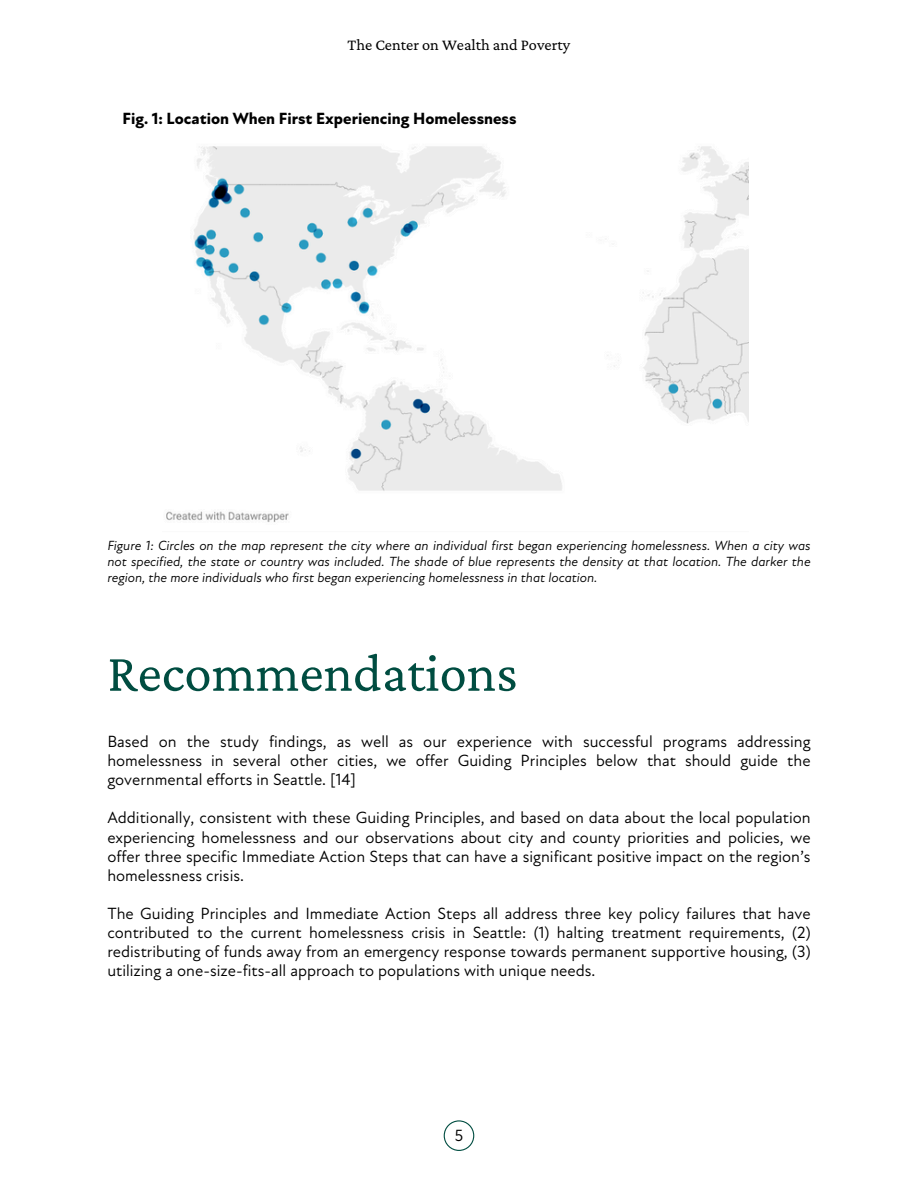
<style>
.page{position:relative;width:918px;height:1188px;background:#fff}
.page>*{position:absolute;margin:0;border:0;box-sizing:border-box;transform-origin:0 0}
.t1{font:54.75px "Crimson Pro";color:#004d41}
.t2{font:16.5px/19.2px "New Atten";color:#000;text-align:justify}
.t3{font:800 16.5px "New Atten";color:#000}
.t4{font:16.2px "Crimson Pro";color:#000}
.t5{font:italic 13.5px/15.8px "New Atten";color:#000;text-align:justify}
</style>
<div class="page">
<img style="left:166px;top:146px;width:583px;height:376px">
<svg style="left:444px;top:1120px;width:30px;height:31px"></svg>
<p class="t4" style="left:348px;top:35px;width:224px">The Center on Wealth and Poverty</p>
<h2 class="t3" style="left:123px;top:109px;width:396px">Fig. 1: Location When First Experiencing Homelessness</h2>
<p class="t5" style="left:107px;top:538px;width:705px">Figure 1: Circles on the map represent the city where an individual first began experiencing homelessness. When a city was not specified, the state or country was included. The shade of blue represents the density at that location. The darker the region, the more individuals who first began experiencing homelessness in that location.</p>
<h1 class="t1" style="left:107px;top:642px;width:412px">Recommendations</h1>
<h3 class="t2" style="left:107px;top:732px;width:705px">Based on the study findings, as well as our experience with successful programs addressing homelessness in several other cities, we offer Guiding Principles below that should guide the governmental efforts in Seattle. [14]</h3>
<h3 class="t2" style="left:107px;top:808px;width:705px">Additionally, consistent with these Guiding Principles, and based on data about the local population experiencing homelessness and our observations about city and county priorities and policies, we offer three specific Immediate Action Steps that can have a significant positive impact on the region’s homelessness crisis.</h3>
<h3 class="t2" style="left:107px;top:904px;width:705px">The Guiding Principles and Immediate Action Steps all address three key policy failures that have contributed to the current homelessness crisis in Seattle: (1) halting treatment requirements, (2) redistributing of funds away from an emergency response towards permanent supportive housing, (3) utilizing a one-size-fits-all approach to populations with unique needs.</h3>
<p class="t2" style="left:455px;top:1126px;width:10px">5</p>
</div>
